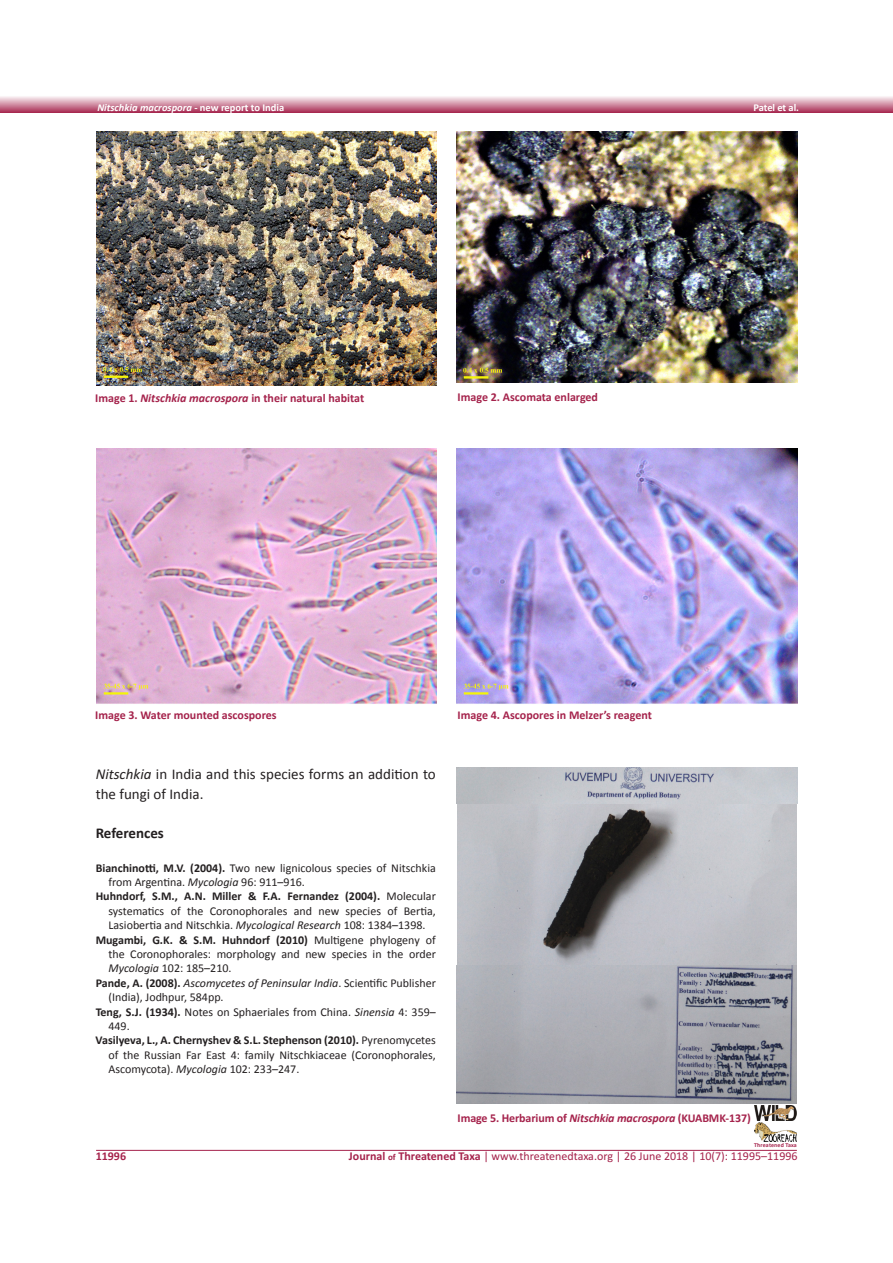
<style>
.page{position:relative;width:893px;height:1263px;background:#fff}
.page>*{position:absolute;margin:0;border:0;box-sizing:border-box;transform-origin:0 0}
.t1{font:15px/19.5px "Calibri";color:#231f20}
.t2{font:700 15px "Calibri";color:#231f20}
.t3{font:12px/14.4px "Calibri";color:#231f20}
.t4{font:700 12px "Calibri";color:#a5234c}
.t5{font:12px "Calibri 2";color:#a5234c}
.t6{font:italic 700 12px "Calibri";letter-spacing:-.015em;color:#a5234c}
.t7{font:italic 700 10.5px "Calibri";letter-spacing:-.005em;color:#fff}
.t8{font:700 10.5px "Calibri";color:#fff}
.t9{font:700 6px "Calibri";color:#a5234c}
.s1{font-style:normal}
.s2{font-family:"Calibri Bold 2";font-weight:400}
.s3{font-style:italic}
.s4{font-weight:700}
.s5{font-family:"Calibri Bold 2";font-weight:400;font-style:normal}
.s6{font-family:"Calibri Bold 2"}
.s7{font-family:"Calibri Bold 2";font-size:9px}
</style>
<div class="page">
<hr style="left:96px;top:1150px;width:701px;height:1px;background:#a5234c">
<svg style="left:0;top:96px;width:893px;height:17px;background:#d08da2"></svg>
<img style="left:96px;top:132px;width:340px;height:253px">
<img style="left:96px;top:448px;width:340px;height:256px">
<img style="left:457px;top:132px;width:340px;height:251px">
<img style="left:457px;top:448px;width:340px;height:256px">
<img style="left:754px;top:1105px;width:43px;height:16px">
<img style="left:754px;top:1123px;width:43px;height:18px">
<img style="left:457px;top:804px;width:339px;height:299px">
<img style="left:457px;top:767px;width:341px;height:36px">
<p class="t7" style="left:97px;top:101px;width:188px">Nitschkia macrospora <span class="s1">- new report to India</span></p>
<p class="t8" style="left:753px;top:101px;width:47px">Patel <span class="s2">et al.</span></p>
<p class="t4" style="left:95px;top:391px;width:270px"><span class="s2">Image 1.</span> <span class="s3">Nitschkia macrospora</span> in their natural habitat</p>
<p class="t4" style="left:458px;top:389px;width:142px"><span class="s2">Image 2.</span> Ascomata enlarged</p>
<p class="t4" style="left:95px;top:707px;width:183px"><span class="s2">Image 3.</span> Water mounted ascospores</p>
<p class="t1" style="left:96px;top:764px;width:342px"><span class="s3">Nitschkia</span> in India and this species forms an addition to the fungi of India.</p>
<p class="t2" style="left:96px;top:823px;width:70px">References</p>
<p class="t3" style="left:108px;top:860px;width:329px;text-indent:-13px"><span class="s4">Bianchinotti, M.V. (2004).</span> Two new lignicolous species of Nitschkia from Argentina. <span class="s3">Mycologia</span> 96: 911–916.</p>
<p class="t3" style="left:108px;top:889px;width:329px;text-align:justify;text-indent:-13px"><span class="s4">Huhndorf, S.M., A.N. Miller &amp; F.A. Fernandez (2004).</span> Molecular systematics of the Coronophorales and new species of Bertia, Lasiobertia and Nitschkia. <span class="s3">Mycological Research</span> 108: 1384–1398.</p>
<p class="t3" style="left:108px;top:932px;width:329px;text-align:justify;text-indent:-13px"><span class="s4">Mugambi, G.K. &amp; S.M. Huhndorf (2010)</span> Multigene phylogeny of the Coronophorales: morphology and new species in the order <span class="s3">Mycologia</span> 102: 185–210.</p>
<p class="t3" style="left:108px;top:976px;width:329px;text-indent:-13px"><span class="s4">Pande, A. (2008).</span> <span class="s3">Ascomycetes of Peninsular India</span>. Scientific Publisher (India), Jodhpur, 584pp.</p>
<p class="t3" style="left:108px;top:1004px;width:329px;text-indent:-13px"><span class="s4">Teng, S.J. (1934).</span> Notes on Sphaeriales from China. <span class="s3">Sinensia</span> 4: 359–<br>449.</p>
<p class="t3" style="left:108px;top:1033px;width:329px;text-align:justify;text-indent:-13px"><span class="s4">Vasilyeva, L., A. Chernyshev &amp; S.L. Stephenson (2010).</span> Pyrenomycetes of the Russian Far East 4: family Nitschkiaceae (Coronophorales, Ascomycota). <span class="s3">Mycologia</span> 102: 233–247.</p>
<p class="t4" style="left:458px;top:707px;width:196px">Image 4. Ascopores in Melzer’s reagent</p>
<p class="t6" style="left:458px;top:1110px;width:295px"><span class="s5">Image 5. Herbarium of</span> Nitschkia macrospora <span class="s1">(KUABMK-137)</span></p>
<p class="t9" style="left:754px;top:1141px;width:44px">Threatened Taxa</p>
<p class="t4" style="left:96px;top:1148px;width:32px">11996</p>
<p class="t5" style="left:349px;top:1148px;width:450px"><span class="s6">Journal</span> <span class="s7">of</span> <span class="s6">Threatened Taxa</span> | www.threatenedtaxa.org | 26 June 2018 | 10(7): 11995–11996</p>
</div>
